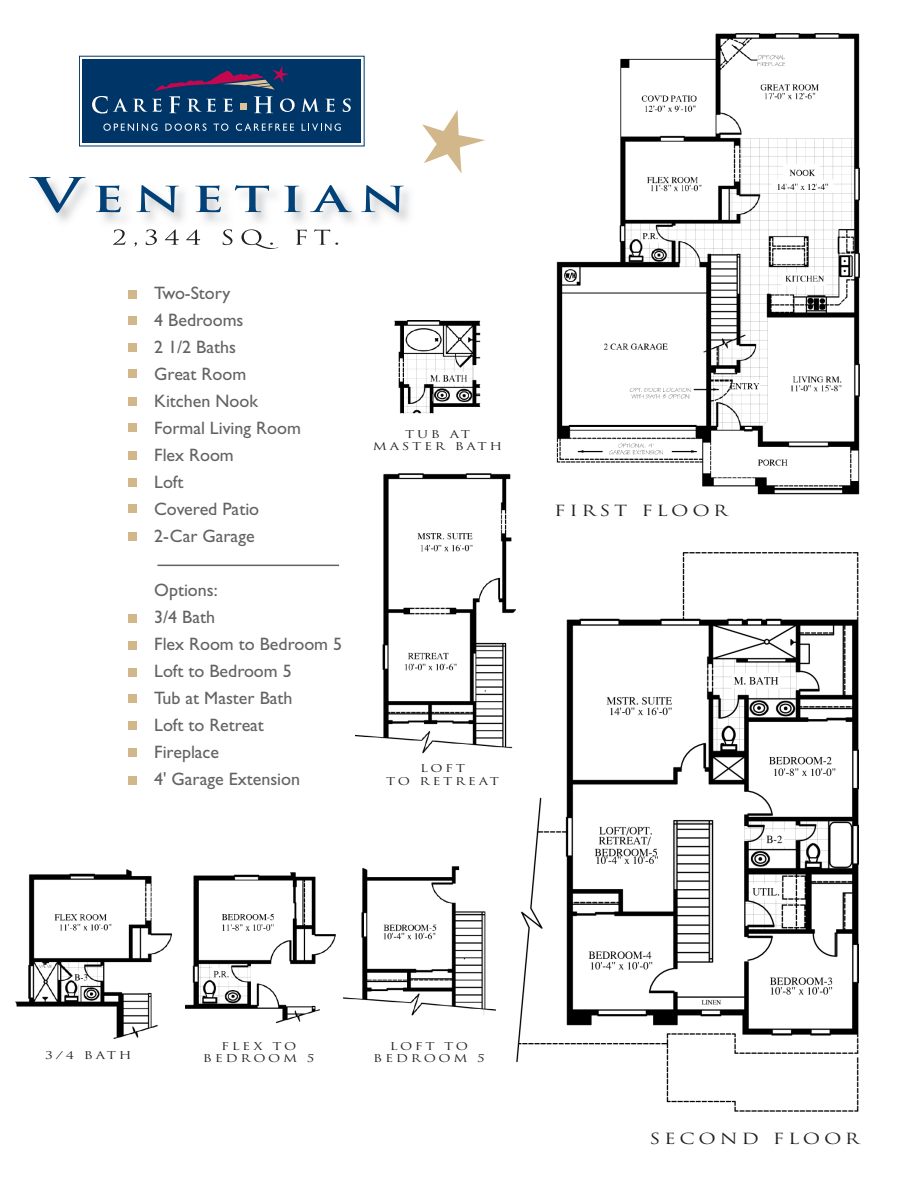
<style>
.page{position:relative;width:918px;height:1188px;background:#fff}
.page>*{position:absolute;margin:0;border:0;box-sizing:border-box;transform-origin:0 0}
.t1{font:700 34.95px "Trajan";letter-spacing:.2em;color:#024177;scale:1.45 1}
.t2{font:18px/27px "Gill Sans";color:#636366}
.t3{font:15px "Trajan";letter-spacing:.2em;color:#231f20;scale:1.27 1}
.t4{font:10.5px/12.6px "Trajan";letter-spacing:.2em;color:#231f20;text-align:center;scale:1.27 1}
.s1{font-size:46.5px}
</style>
<div class="page">
<img style="left:516px;top:552px;width:342px;height:560px">
<hr style="left:157px;top:565px;width:182px;height:1px;background:#636366">
<div style="left:129px;top:290px;width:8px;height:8px;background:#d2b78a"></div>
<div style="left:129px;top:317px;width:8px;height:8px;background:#d2b78a"></div>
<div style="left:129px;top:344px;width:8px;height:8px;background:#d2b78a"></div>
<div style="left:129px;top:370px;width:8px;height:8px;background:#d2b78a"></div>
<div style="left:129px;top:424px;width:8px;height:8px;background:#d2b78a"></div>
<div style="left:129px;top:397px;width:8px;height:9px;background:#d2b78a"></div>
<div style="left:129px;top:451px;width:8px;height:9px;background:#d2b78a"></div>
<div style="left:129px;top:478px;width:8px;height:9px;background:#d2b78a"></div>
<div style="left:129px;top:505px;width:8px;height:8px;background:#d2b78a"></div>
<div style="left:129px;top:533px;width:8px;height:8px;background:#d2b78a"></div>
<div style="left:129px;top:641px;width:8px;height:9px;background:#d2b78a"></div>
<div style="left:129px;top:614px;width:8px;height:9px;background:#d2b78a"></div>
<div style="left:129px;top:668px;width:8px;height:8px;background:#d2b78a"></div>
<div style="left:129px;top:695px;width:8px;height:8px;background:#d2b78a"></div>
<div style="left:129px;top:721px;width:8px;height:9px;background:#d2b78a"></div>
<img style="left:556px;top:33px;width:304px;height:462px">
<div style="left:83px;top:59px;width:278px;height:83px;background:#003667"></div>
<svg style="left:103px;top:123px;width:54px;height:8px"></svg>
<svg style="left:165px;top:123px;width:41px;height:8px"></svg>
<svg style="left:214px;top:123px;width:14px;height:8px"></svg>
<svg style="left:236px;top:123px;width:58px;height:8px"></svg>
<svg style="left:302px;top:123px;width:39px;height:8px"></svg>
<svg style="left:92px;top:66px;width:203px;height:48px"></svg>
<svg style="left:301px;top:98px;width:18px;height:14px"></svg>
<svg style="left:325px;top:99px;width:10px;height:13px"></svg>
<svg style="left:343px;top:99px;width:8px;height:13px"></svg>
<img style="left:39px;top:181px;width:370px;height:67px">
<img style="left:113px;top:229px;width:164px;height:20px">
<svg style="left:422px;top:110px;width:63px;height:63px"></svg>
<div style="left:129px;top:748px;width:8px;height:8px;background:#d2b78a"></div>
<div style="left:129px;top:776px;width:8px;height:8px;background:#d2b78a"></div>
<img style="left:394px;top:320px;width:87px;height:94px">
<img style="left:342px;top:867px;width:154px;height:149px">
<img style="left:16px;top:870px;width:155px;height:168px">
<img style="left:185px;top:872px;width:151px;height:152px">
<img style="left:355px;top:474px;width:160px;height:279px">
<h1 class="t1" style="left:33px;top:179px;width:259px"><span class="s1">V</span>ENETIAN</h1>
<p class="t2" style="left:154px;top:281px;width:148px">Two-Story<br>4 Bedrooms<br>2 1/2 Baths<br>Great Room<br>Kitchen Nook<br>Formal Living Room<br>Flex Room<br>Loft<br>Covered Patio<br>2-Car Garage</p>
<p class="t2" style="left:154px;top:578px;width:189px">Options:<br>3/4 Bath<br>Flex Room to Bedroom 5<br>Loft to Bedroom 5<br>Tub at Master Bath<br>Loft to Retreat<br>Fireplace<br>4' Garage Extension</p>
<p class="t4" style="left:373px;top:428px;width:103px">TUB AT<br>MASTER BATH</p>
<p class="t4" style="left:386px;top:762px;width:90px">LOFT<br>TO RETREAT</p>
<p class="t3" style="left:554px;top:502px;width:138px">FIRST FLOOR</p>
<p class="t4" style="left:45px;top:1049px;width:70px">3/4 BATH</p>
<p class="t4" style="left:203px;top:1040px;width:89px">FLEX TO<br>BEDROOM 5</p>
<p class="t4" style="left:373px;top:1040px;width:89px">LOFT TO<br>BEDROOM 5</p>
<p class="t3" style="left:649px;top:1130px;width:167px">SECOND FLOOR</p>
</div>
